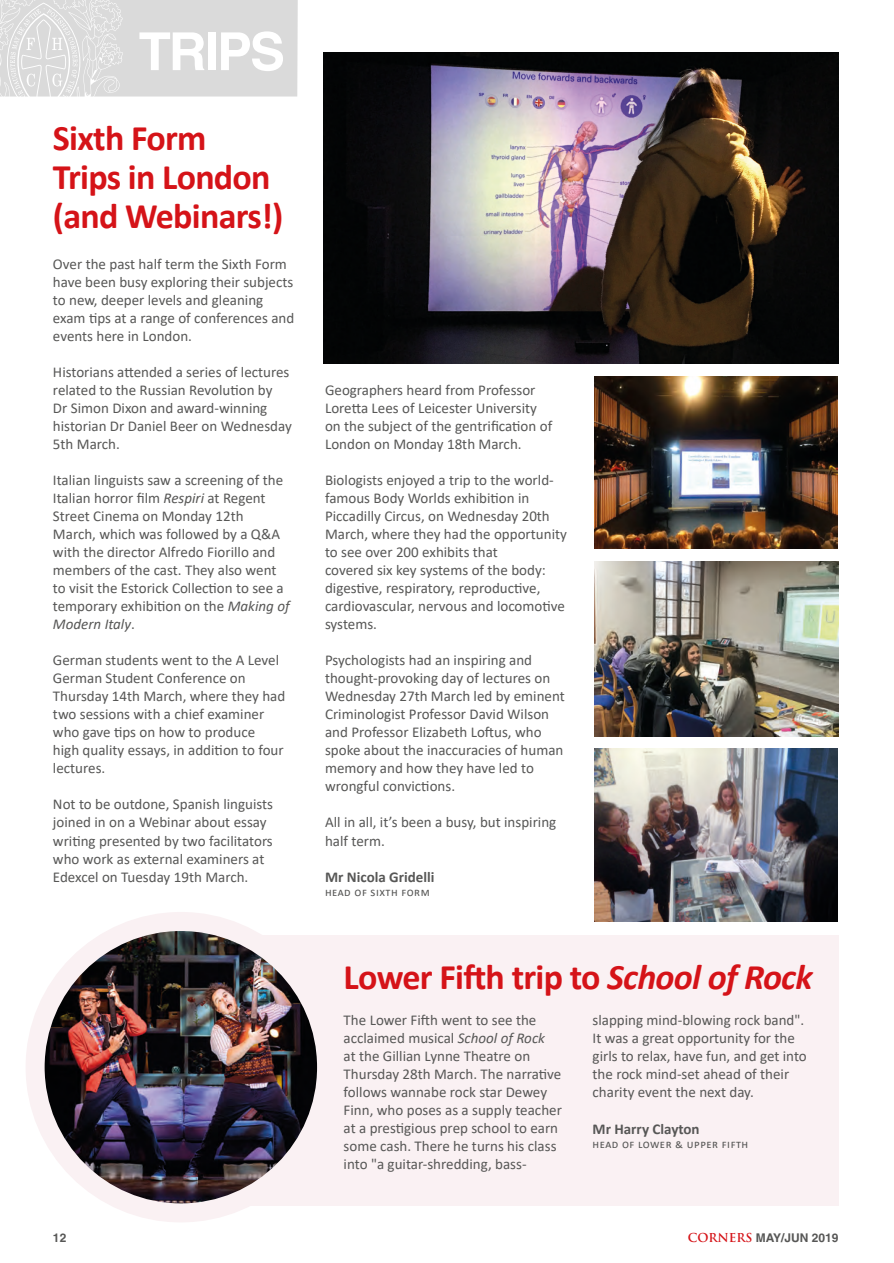
<style>
.page{position:relative;width:894px;height:1263px;background:#fff}
.page>*{position:absolute;margin:0;border:0;box-sizing:border-box;transform-origin:0 0}
.t1{font:700 52.5px "Helvetica";letter-spacing:-.04em;color:#fff}
.t2{font:700 36px/39px "Calibri";letter-spacing:-.02em;color:#d51318}
.t3{font:15px/18px "Calibri";color:#575756}
.t4{font:700 15px "Calibri";color:#575756}
.t5{font:12px "Calibri";letter-spacing:.04em;color:#575756}
.t6{font:700 12px "Helvetica";color:#575756}
.s1{font-style:italic}
.s2{font-family:"Trajan Pro";color:#d51318}
</style>
<div class="page">
<img style="left:594px;top:748px;width:243px;height:173px">
<img style="left:594px;top:561px;width:244px;height:175px">
<img style="left:594px;top:376px;width:243px;height:172px">
<img style="left:323px;top:53px;width:515px;height:310px">
<div style="left:148px;top:934px;width:690px;height:271px;background:#faf1f3"></div>
<img style="left:35px;top:921px;width:291px;height:291px;border-radius:146px">
<div style="left:26px;top:911px;width:310px;height:311px;border:19px solid #faf1f3;border-radius:50%"></div>
<svg style="left:0;top:0;width:298px;height:96px;background:#dcdcdc"></svg>
<h1 class="t1" style="left:139px;top:20px;width:148px">TRIPS</h1>
<h2 class="t2" style="left:53px;top:118px;width:232px">Sixth Form<br>Trips in London (and Webinars!)</h2>
<p class="t3" style="left:53px;top:255px;width:243px">Over the past half term the Sixth Form have been busy exploring their subjects to new, deeper levels and gleaning exam tips at a range of conferences and events here in London.</p>
<p class="t3" style="left:53px;top:363px;width:240px">Historians attended a series of lectures related to the Russian Revolution by<br>Dr Simon Dixon and award-winning historian Dr Daniel Beer on Wednesday<br>5th March.</p>
<p class="t3" style="left:53px;top:471px;width:238px">Italian linguists saw a screening of the Italian horror film <span class="s1">Respiri</span> at Regent Street Cinema on Monday 12th March, which was followed by a Q&amp;A with the director Alfredo Fiorillo and members of the cast. They also went to visit the Estorick Collection to see a temporary exhibition on the <span class="s1">Making of Modern Italy</span>.</p>
<p class="t3" style="left:53px;top:651px;width:234px">German students went to the A Level<br>German Student Conference on<br>Thursday 14th March, where they had two sessions with a chief examiner who gave tips on how to produce<br>high quality essays, in addition to four lectures.</p>
<p class="t3" style="left:53px;top:795px;width:221px">Not to be outdone, Spanish linguists joined in on a Webinar about essay writing presented by two facilitators who work as external examiners at Edexcel on Tuesday 19th March.</p>
<p class="t3" style="left:325px;top:381px;width:229px">Geographers heard from Professor Loretta Lees of Leicester University on the subject of the gentrification of London on Monday 18th March.</p>
<p class="t3" style="left:325px;top:471px;width:243px">Biologists enjoyed a trip to the world&shy;famous Body Worlds exhibition in Piccadilly Circus, on Wednesday 20th March, where they had the opportunity to see over 200 exhibits that<br>covered six key systems of the body: digestive, respiratory, reproductive, cardiovascular, nervous and locomotive systems.</p>
<p class="t3" style="left:325px;top:651px;width:241px">Psychologists had an inspiring and thought-provoking day of lectures on Wednesday 27th March led by eminent Criminologist Professor David Wilson and Professor Elizabeth Loftus, who spoke about the inaccuracies of human memory and how they have led to wrongful convictions.</p>
<p class="t3" style="left:325px;top:813px;width:233px">All in all, it’s been a busy, but inspiring half term.</p>
<p class="t4" style="left:325px;top:865px;width:111px">Mr Nicola Gridelli</p>
<p class="t5" style="left:325px;top:883px;width:106px">head of sixth form</p>
<h2 class="t2" style="left:343px;top:957px;width:470px">Lower Fifth trip to <span class="s1">School of Rock</span></h2>
<p class="t3" style="left:343px;top:1009px;width:220px">The Lower Fifth went to see the acclaimed musical <span class="s1">School of Rock<br></span>at the Gillian Lynne Theatre on Thursday 28th March. The narrative follows wannabe rock star Dewey Finn, who poses as a supply teacher at a prestigious prep school to earn some cash. There he turns his class into "a guitar-shredding, bass-</p>
<p class="t3" style="left:592px;top:1009px;width:216px">slapping mind-blowing rock band".<br>It was a great opportunity for the girls to relax, have fun, and get into the rock mind-set ahead of their charity event the next day.</p>
<p class="t4" style="left:592px;top:1117px;width:109px">Mr Harry Clayton</p>
<p class="t5" style="left:592px;top:1135px;width:157px">head of lower &amp; upper fifth</p>
<p class="t6" style="left:53px;top:1229px;width:15px">12</p>
<p class="t6" style="left:687px;top:1229px;width:152px"><span class="s2">CORNERS</span> MAY/JUN 2019</p>
</div>
